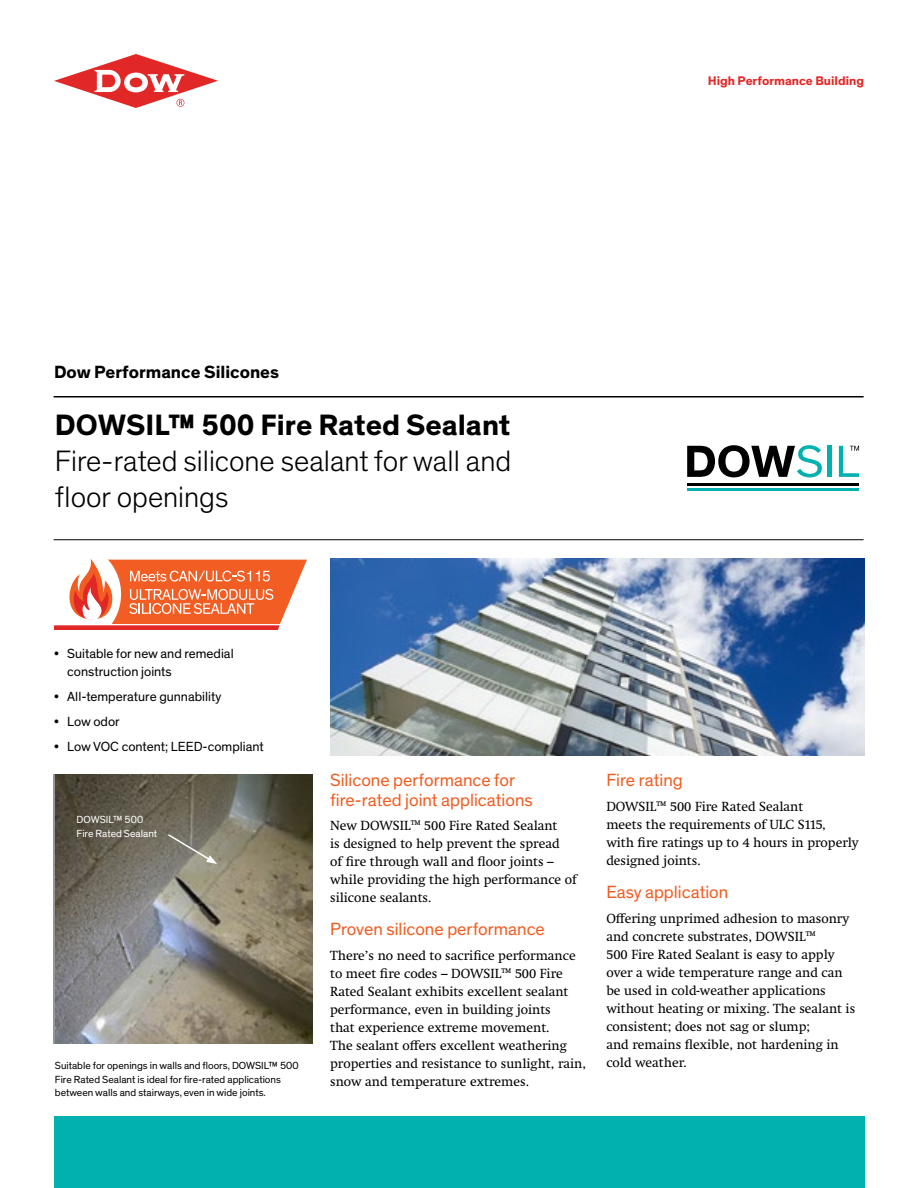
<style>
.page{position:relative;width:918px;height:1188px;background:#fff}
.page>*{position:absolute;margin:0;border:0;box-sizing:border-box;transform-origin:0 0}
.t1{font:300 30px/36px "Dow Corporate";color:#000}
.t2{font:700 30px "Dow Corporate";color:#000}
.t3{font:18px/19.5px "Dow Corporate";color:#f15d22}
.t4{font:700 18px "Dow Corporate";color:#000}
.t5{font:13.5px/18px "Swift Neue LT Pro";color:#000}
.t6{font:13.5px/18px "Dow Corporate";color:#000}
.t7{font:700 12.75px "Dow Corporate";color:#e12827}
.t8{font:10.5px/13.5px "Dow Corporate";color:#000}
.t9{font:10.5px/13.5px "Dow Corporate";color:#fff}
</style>
<div class="page">
<div style="left:54px;top:1116px;width:810px;height:72px;background:#00b1b0"></div>
<hr style="left:54px;top:539px;width:810px;height:1px;background:#000">
<hr style="left:54px;top:396px;width:810px;height:2px;background:#000">
<svg style="left:54px;top:54px;width:164px;height:54px"></svg>
<img style="left:330px;top:558px;width:535px;height:198px">
<svg style="left:53px;top:558px;width:254px;height:72px"></svg>
<img style="left:56px;top:774px;width:256px;height:270px">
<svg style="left:166px;top:833px;width:51px;height:31px;background:#8c897e"></svg>
<svg style="left:687px;top:445px;width:135px;height:32px"></svg>
<hr style="left:827px;top:446px;width:4px;height:31px;background:#00b1b0">
<svg style="left:839px;top:446px;width:20px;height:31px"></svg>
<hr style="left:687px;top:483px;width:172px;height:3px;background:#000">
<hr style="left:687px;top:488px;width:172px;height:3px;background:#00b1b0">
<h2 class="t4" style="left:54px;top:361px;width:227px">Dow Performance Silicones</h2>
<h1 class="t2" style="left:55px;top:406px;width:457px">DOWSIL™ 500 Fire Rated Sealant</h1>
<h1 class="t1" style="left:55px;top:443px;width:458px">Fire-rated silicone sealant for wall and floor openings</h1>
<p class="t6" style="left:67px;top:645px;width:168px;text-indent:-14px">• Suitable for new and remedial construction joints</p>
<p class="t6" style="left:54px;top:688px;width:169px">• All-temperature gunnability</p>
<p class="t6" style="left:54px;top:713px;width:68px">• Low odor</p>
<p class="t6" style="left:54px;top:737px;width:212px">• Low VOC content; LEED-compliant</p>
<p class="t7" style="left:708px;top:73px;width:158px">High Performance Building</p>
<h2 class="t3" style="left:330px;top:771px;width:204px">Silicone performance for fire-rated joint applications</h2>
<p class="t5" style="left:330px;top:817px;width:248px">New DOWSIL™ 500 Fire Rated Sealant<br>is designed to help prevent the spread<br>of fire through wall and floor joints – while providing the high performance of silicone sealants.</p>
<h2 class="t3" style="left:330px;top:920px;width:216px">Proven silicone performance</h2>
<p class="t5" style="left:330px;top:947px;width:257px">There’s no need to sacrifice performance to meet fire codes – DOWSIL™ 500 Fire Rated Sealant exhibits excellent sealant performance, even in building joints<br>that experience extreme movement.<br>The sealant offers excellent weathering properties and resistance to sunlight, rain, snow and temperature extremes.</p>
<h2 class="t3" style="left:606px;top:771px;width:78px">Fire rating</h2>
<p class="t5" style="left:606px;top:797px;width:254px">DOWSIL™ 500 Fire Rated Sealant<br>meets the requirements of ULC S115,<br>with fire ratings up to 4 hours in properly designed joints.</p>
<h2 class="t3" style="left:606px;top:883px;width:123px">Easy application</h2>
<p class="t5" style="left:606px;top:909px;width:250px">Offering unprimed adhesion to masonry and concrete substrates, DOWSIL™<br>500 Fire Rated Sealant is easy to apply over a wide temperature range and can be used in cold-weather applications without heating or mixing. The sealant is consistent; does not sag or slump;<br>and remains flexible, not hardening in</p>
<p class="t9" style="left:77px;top:813px;width:82px">DOWSIL™ 500<br>Fire Rated Sealant</p>
<p class="t8" style="left:55px;top:1059px;width:245px">Suitable for openings in walls and floors, DOWSIL™ 500</p>
<p class="t5" style="left:606px;top:1053px;width:82px">cold weather.</p>
<p class="t8" style="left:55px;top:1073px;width:228px">Fire Rated Sealant is ideal for fire-rated applications between walls and stairways, even in wide joints.</p>
</div>
